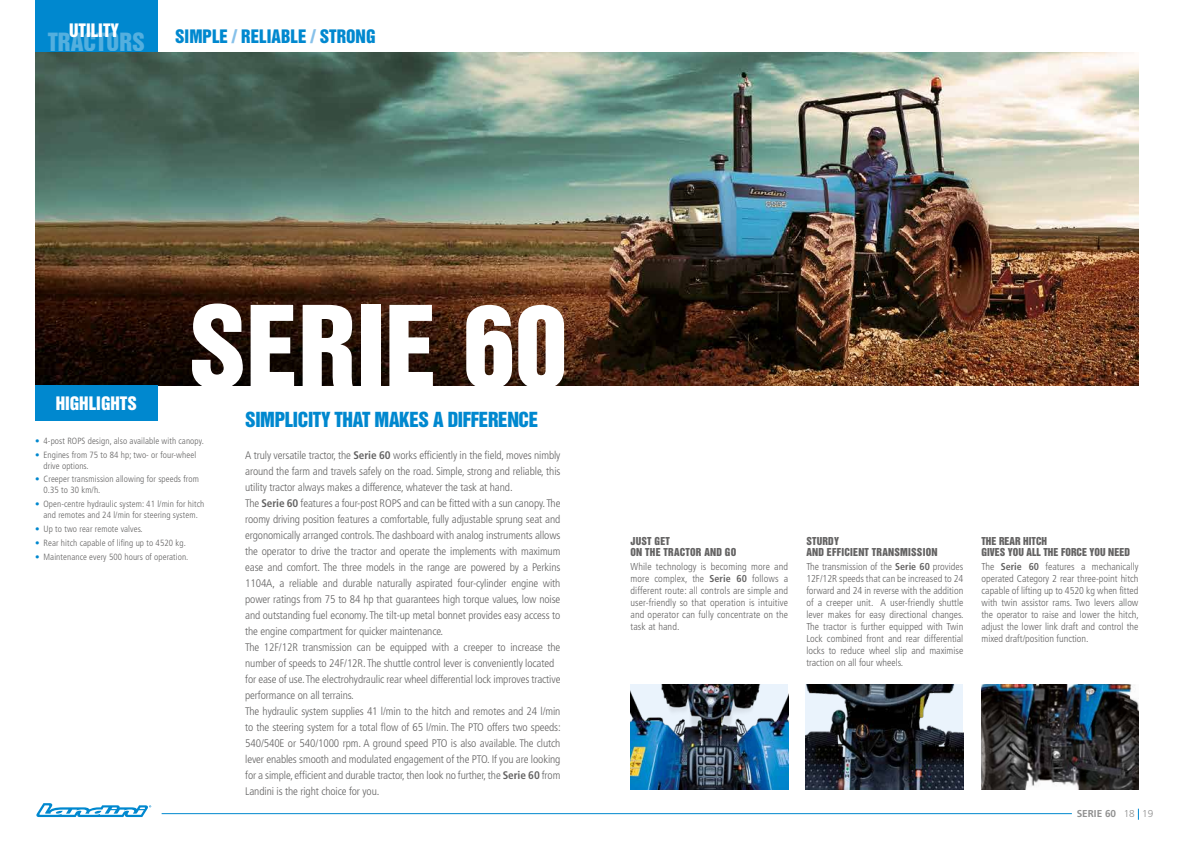
<style>
.page{position:relative;width:1191px;height:842px;background:#fff}
.page>*{position:absolute;margin:0;border:0;box-sizing:border-box;transform-origin:0 0}
.t1{font:104px "Helvetica Inserat";color:#fff}
.t2{font:23px "Helvetica Inserat";color:#fff}
.t3{font:19px "Helvetica Inserat";letter-spacing:-.02em;color:#0088cf}
.t4{font:17px "Helvetica Inserat";color:#0088cf}
.t5{font:17px "Helvetica Inserat";color:#fff}
.t6{font:300 condensed 11px/16px "Frutiger LT Std";letter-spacing:-.01em;color:#646363}
.t7{font:300 condensed 10px/12px "Frutiger LT Std";color:#646363;text-align:justify}
.t8{font:10px/11px "Helvetica Inserat";letter-spacing:.02em;color:#646363}
.t9{font:10px/11px "Helvetica Inserat";color:#646363}
.t10{font:700 10px "Frutiger LT Std";color:#929292}
.t11{font:300 10px "Frutiger LT Std";color:#929292}
.t12{font:300 condensed 9px/11px "Frutiger LT Std";letter-spacing:.01em;color:#646363}
.s1{color:#87c1ea}
.s2{color:#0088cf}
.s3{font-weight:700}
</style>
<div class="page">
<div style="left:35px;top:0;width:123px;height:64px;background:#0088cf"></div>
<img style="left:35px;top:53px;width:1103px;height:333px">
<hr style="left:162px;top:813px;width:909px;height:1px;background:#0088cf">
<div style="left:35px;top:386px;width:123px;height:35px;background:#0088cf"></div>
<img style="left:630px;top:684px;width:158px;height:105px">
<img style="left:806px;top:684px;width:157px;height:105px">
<img style="left:981px;top:684px;width:157px;height:105px">
<svg style="left:36px;top:803px;width:115px;height:14px"></svg>
<h3 class="t5" style="left:69px;top:21px;width:52px">UTILITY</h3>
<h2 class="t2" style="left:48px;top:28px;width:99px">TRACTORS</h2>
<h3 class="t4" style="left:175px;top:26px;width:202px">SIMPLE <span class="s1">/</span> RELIABLE <span class="s1">/</span> STRONG</h3>
<h1 class="t1" style="left:188px;top:285px;width:380px">SERIE 60</h1>
<h3 class="t5" style="left:56px;top:393px;width:83px">HIGHLIGHTS</h3>
<p class="t12" style="left:35px;top:435px;width:170px"><span class="s2">•</span> 4-post ROPS design, also available with canopy.</p>
<p class="t12" style="left:44px;top:449px;width:154px;text-indent:-9px"><span class="s2">•</span> Engines from 75 to 84 hp; two- or four-wheel drive options.</p>
<p class="t12" style="left:44px;top:474px;width:157px;text-indent:-9px"><span class="s2">•</span> Creeper transmission allowing for speeds from<br>0.35 to 30 km/h.</p>
<p class="t12" style="left:35px;top:499px;width:171px;text-align:center"><span class="s2">•</span> Open-centre hydraulic system: 41 l/min for hitch and remotes and 24 l/min for steering system.</p>
<p class="t12" style="left:35px;top:524px;width:109px"><span class="s2">•</span> Up to two rear remote valves.</p>
<p class="t12" style="left:35px;top:537px;width:152px"><span class="s2">•</span> Rear hitch capable of lifing up to 4520 kg.</p>
<p class="t12" style="left:35px;top:551px;width:155px"><span class="s2">•</span> Maintenance every 500 hours of operation.</p>
<h3 class="t3" style="left:245px;top:408px;width:294px">SIMPLICITY THAT MAKES A DIFFERENCE</h3>
<p class="t6" style="left:245px;top:447px;width:317px">A truly versatile tractor, the <span class="s3">Serie 60</span> works efficiently in the field, moves nimbly around the farm and travels safely on the road. Simple, strong and reliable, this utility tractor always makes a difference, whatever the task at hand.<br>The <span class="s3">Serie 60</span> features a four-post ROPS and can be fitted with a sun canopy. The roomy driving position features a comfortable, fully adjustable sprung seat and ergonomically arranged controls. The dashboard with analog instruments allows the operator to drive the tractor and operate the implements with maximum ease and comfort. The three models in the range are powered by a Perkins 1104A, a reliable and durable naturally aspirated four-cylinder engine with power ratings from 75 to 84 hp that guarantees high torque values, low noise and outstanding fuel economy. The tilt-up metal bonnet provides easy access to the engine compartment for quicker maintenance.<br>The 12F/12R transmission can be equipped with a creeper to increase the number of speeds to 24F/12R. The shuttle control lever is conveniently located for ease of use. The electrohydraulic rear wheel differential lock improves tractive performance on all terrains.<br>The hydraulic system supplies 41 l/min to the hitch and remotes and 24 l/min to the steering system for a total flow of 65 l/min. The PTO offers two speeds:<br>540/540E or 540/1000 rpm. A ground speed PTO is also available. The clutch lever enables smooth and modulated engagement of the PTO. If you are looking for a simple, efficient and durable tractor, then look no further, the <span class="s3">Serie 60</span> from Landini is the right choice for you.</p>
<p class="t8" style="left:630px;top:536px;width:107px">JUST GET<br>ON THE TRACTOR AND GO</p>
<p class="t7" style="left:630px;top:560px;width:159px">While technology is becoming more and more complex, the <span class="s3">Serie 60</span> follows a different route: all controls are simple and user-friendly so that operation is intuitive and operator can fully concentrate on the task at hand.</p>
<p class="t8" style="left:806px;top:536px;width:133px">STURDY<br>AND EFFICIENT TRANSMISSION</p>
<p class="t7" style="left:806px;top:560px;width:159px">The transmission of the <span class="s3">Serie 60</span> provides 12F/12R speeds that can be increased to 24 forward and 24 in reverse with the addition of a creeper unit. A user-friendly shuttle lever makes for easy directional changes.<br>The tractor is further equipped with Twin Lock combined front and rear differential locks to reduce wheel slip and maximise traction on all four wheels.</p>
<p class="t9" style="left:981px;top:536px;width:150px">THE REAR HITCH<br>GIVES YOU ALL THE FORCE YOU NEED</p>
<p class="t7" style="left:981px;top:560px;width:159px">The <span class="s3">Serie 60</span> features a mechanically operated Category 2 rear three-point hitch capable of lifting up to 4520 kg when fitted with twin assistor rams. Two levers allow the operator to raise and lower the hitch, adjust the lower link draft and control the mixed draft/position function.</p>
<p class="t10" style="left:1076px;top:807px;width:41px">SERIE 60</p>
<p class="t11" style="left:1123px;top:808px;width:31px">18 19</p>
</div>
